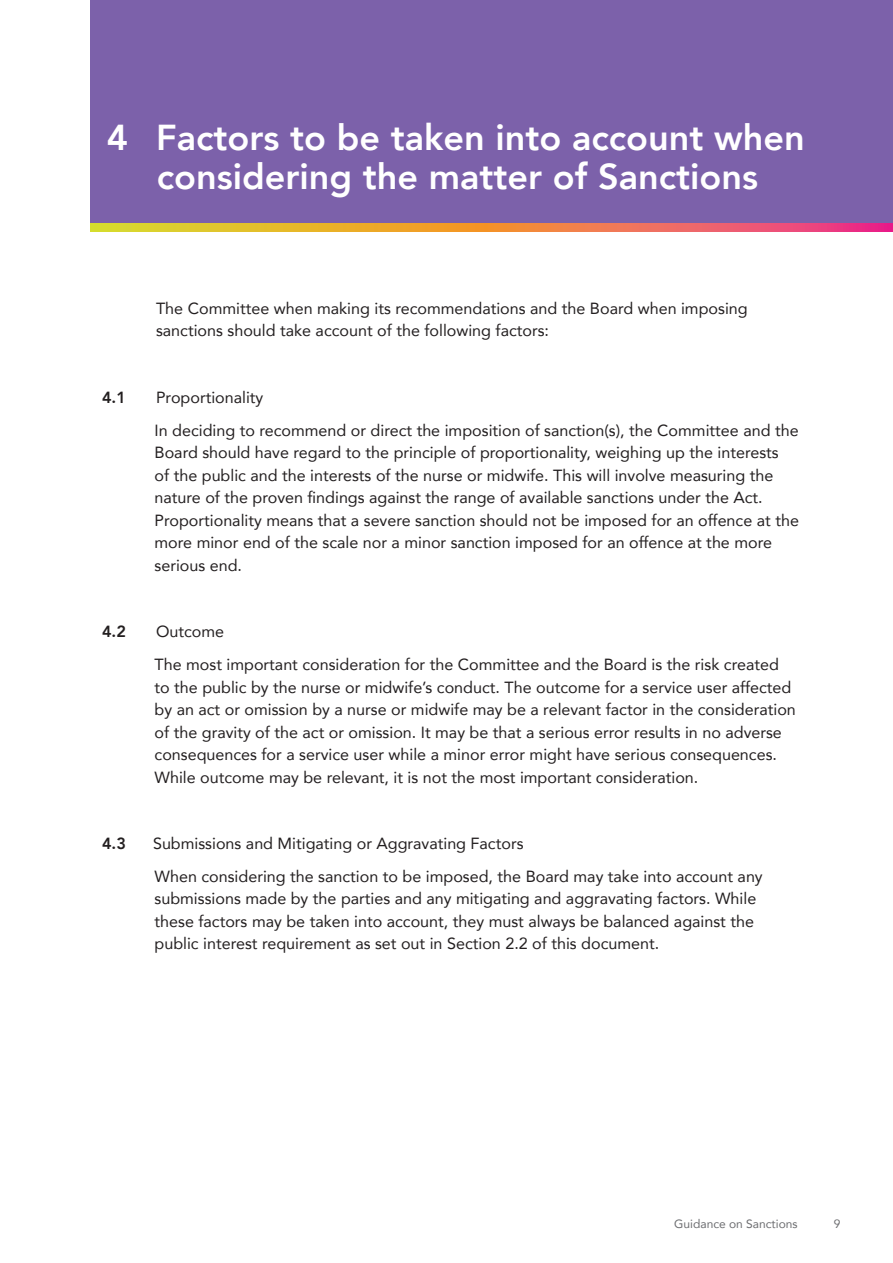
<style>
.page{position:relative;width:893px;height:1263px;background:#fff}
.page>*{position:absolute;margin:0;border:0;box-sizing:border-box;transform-origin:0 0}
.t1{font:800 36px/39px "Avenir";color:#fff;text-align:center}
.t2{font:16.2px/22.5px "Avenir";color:#231f20}
.t3{font:800 16.2px "Avenir";color:#231f20}
.t4{font:12px "Avenir";color:#6c6d70}
</style>
<div class="page">
<svg style="left:91px;top:223px;width:802px;height:8px;background:#ea8d47"></svg>
<div style="left:91px;top:0;width:802px;height:223px;background:#7c61aa"></div>
<h1 class="t1" style="left:107px;top:118px;width:699px">4 Factors to be taken into account when considering the matter of Sanctions</h1>
<p class="t2" style="left:156px;top:296px;width:593px">The Committee when making its recommendations and the Board when imposing sanctions should take account of the following factors:</p>
<p class="t3" style="left:102px;top:384px;width:25px">4.1</p>
<p class="t2" style="left:155px;top:380px;width:646px;line-height:33.2px">Proportionality<br>In deciding to recommend or direct the imposition of sanction(s), the Committee and the</p>
<p class="t2" style="left:155px;top:441px;width:646px">Board should have regard to the principle of proportionality, weighing up the interests<br>of the public and the interests of the nurse or midwife. This will involve measuring the nature of the proven findings against the range of available sanctions under the Act.<br>Proportionality means that a severe sanction should not be imposed for an offence at the more minor end of the scale nor a minor sanction imposed for an offence at the more serious end.</p>
<p class="t3" style="left:102px;top:619px;width:25px">4.2</p>
<p class="t2" style="left:155px;top:614px;width:626px;line-height:33.2px">Outcome<br>The most important consideration for the Committee and the Board is the risk created</p>
<p class="t2" style="left:155px;top:675px;width:643px">to the public by the nurse or midwife’s conduct. The outcome for a service user affected by an act or omission by a nurse or midwife may be a relevant factor in the consideration of the gravity of the act or omission. It may be that a serious error results in no adverse consequences for a service user while a minor error might have serious consequences.<br>While outcome may be relevant, it is not the most important consideration.</p>
<p class="t3" style="left:102px;top:831px;width:25px">4.3</p>
<p class="t2" style="left:153px;top:826px;width:611px;line-height:33.2px">Submissions and Mitigating or Aggravating Factors<br>When considering the sanction to be imposed, the Board may take into account any</p>
<p class="t2" style="left:155px;top:887px;width:603px">submissions made by the parties and any mitigating and aggravating factors. While these factors may be taken into account, they must always be balanced against the public interest requirement as set out in Section 2.2 of this document.</p>
<p class="t4" style="left:674px;top:1214px;width:125px">Guidance on Sanctions</p>
<p class="t4" style="left:834px;top:1214px;width:8px">9</p>
</div>
